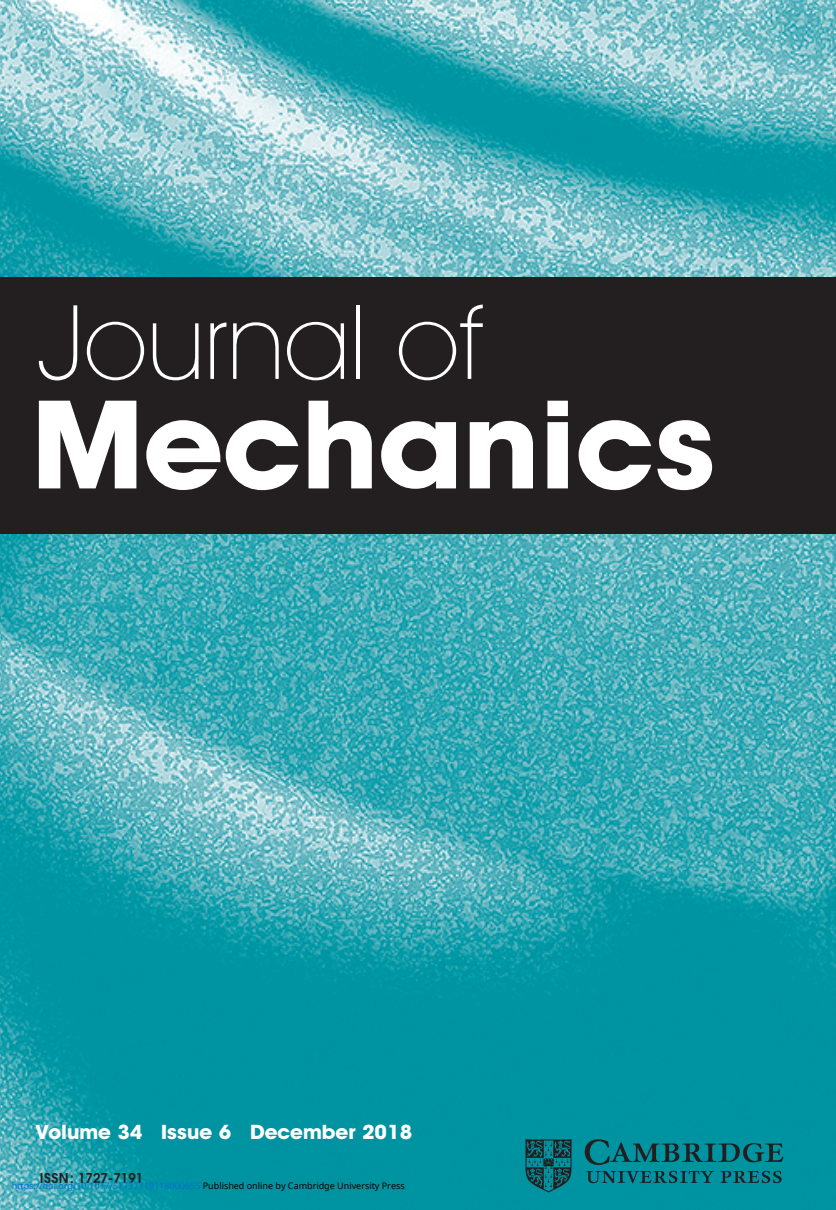
<style>
.page{position:relative;width:836px;height:1210px;background:#fff}
.page>*{position:absolute;margin:0;border:0;box-sizing:border-box;transform-origin:0 0}
.t1{font:700 123.45px "Avant Garde IT Cby BT";color:#fff;scale:1.06 1}
.t2{font:200 103.5px "Avant Garde IT Cby BT";color:#fff}
.t3{font:700 19.95px "Avant Garde IT Cby BT";color:#fff;scale:1.06 1}
.t4{font:600 13.5px "Avant Garde";color:#231f20}
.t5{font:9px "Noto Sans";color:#0172cf}
.s1{color:#000}
</style>
<div class="page">
<img style="left:0;top:0;width:836px;height:1210px">
<div style="left:0;top:278px;width:836px;height:256px;background:#231f20"></div>
<svg style="left:525px;top:1139px;width:258px;height:53px;background:#087781"></svg>
<h2 class="t2" style="left:38px;top:279px;width:448px">Journal of</h2>
<h1 class="t1" style="left:32px;top:369px;width:647px">Mechanics</h1>
<h3 class="t3" style="left:36px;top:1120px;width:356px">Volume 34 Issue 6 December 2018</h3>
<h3 class="t4" style="left:40px;top:1169px;width:105px">ISSN: 1727-7191</h3>
<p class="t5" style="left:12px;top:1179px;width:394px">https://doi.org/10.1017/S1727719118000655 <span class="s1">Published online by Cambridge University Press</span></p>
</div>
